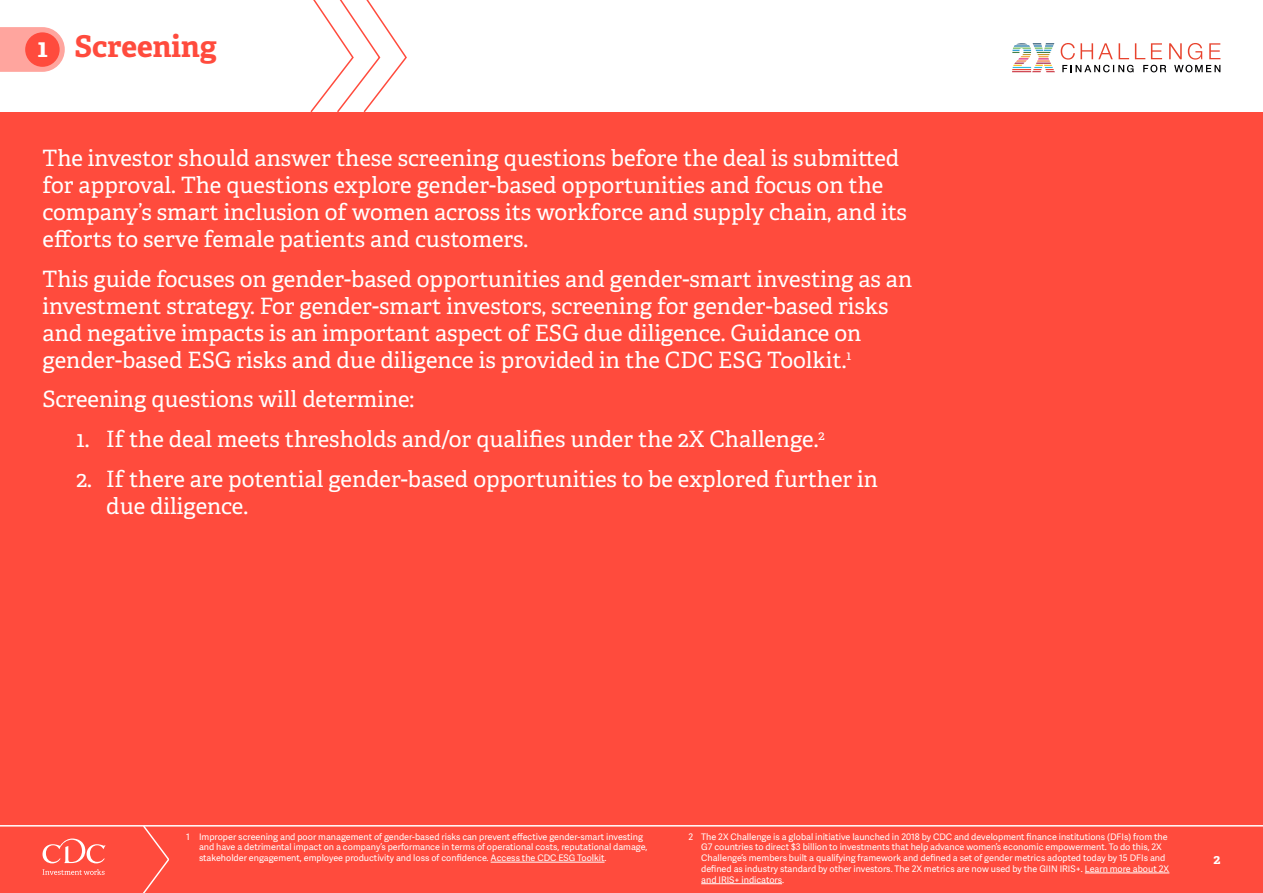
<style>
.page{position:relative;width:1263px;height:893px;background:#fff}
.page>*{position:absolute;margin:0;border:0;box-sizing:border-box;transform-origin:0 0}
.t1{font:700 30px "Adelle PE";color:#ff4b3d}
.t2{font:700 25.5px "Adelle PE";color:#fff}
.t3{font:22.5px/27px "Adelle PE";color:#fff}
.t4{font:700 13.5px "Adelle PE";color:#fff}
.t5{font:9px/10.8px "Adelle Sans";color:#fff}
</style>
<div class="page">
<div style="left:0;top:111px;width:1263px;height:782px;background:#ff4b3d"></div>
<svg style="left:0;top:825px;width:1263px;height:60px"></svg>
<svg style="left:43px;top:838px;width:62px;height:37px"></svg>
<svg style="left:309px;top:0;width:99px;height:112px"></svg>
<svg style="left:0;top:27px;width:65px;height:45px;background:#ffb0a9"></svg>
<div style="left:25px;top:32px;width:35px;height:35px;background:#ff4b3d;border-radius:50%"></div>
<hr style="left:491px;top:862px;width:113px;height:1px;background:#fff">
<hr style="left:1085px;top:873px;width:84px;height:1px;background:#fff">
<hr style="left:701px;top:883px;width:81px;height:1px;background:#fff">
<svg style="left:140px;top:825px;width:31px;height:68px"></svg>
<svg style="left:1061px;top:43px;width:159px;height:29px"></svg>
<svg style="left:1012px;top:43px;width:43px;height:29px"></svg>
<p class="t2" style="left:37px;top:29px;width:12px">1</p>
<h1 class="t1" style="left:74px;top:25px;width:144px">Screening</h1>
<p class="t3" style="left:43px;top:143px;width:866px">The investor should answer these screening questions before the deal is submitted for approval. The questions explore gender-based opportunities and focus on the company’s smart inclusion of women across its workforce and supply chain, and its efforts to serve female patients and customers.</p>
<p class="t3" style="left:43px;top:264px;width:871px">This guide focuses on gender-based opportunities and gender-smart investing as an investment strategy. For gender-smart investors, screening for gender-based risks and negative impacts is an important aspect of ESG due diligence. Guidance on gender-based ESG risks and due diligence is provided in the CDC ESG Toolkit.<sup>1</sup></p>
<p class="t3" style="left:43px;top:385px;width:373px">Screening questions will determine:</p>
<p class="t3" style="left:77px;top:425px;width:750px">1. If the deal meets thresholds and/or qualifies under the 2X Challenge.<sup>2</sup></p>
<p class="t3" style="left:106px;top:464px;width:773px;text-indent:-30px">2. If there are potential gender-based opportunities to be explored further in due diligence.</p>
<p class="t5" style="left:199px;top:831px;width:450px;text-indent:-13px">1 Improper screening and poor management of gender-based risks can prevent effective gender-smart investing and have a detrimental impact on a company’s performance in terms of operational costs, reputational damage, stakeholder engagement, employee productivity and loss of confidence. Access the CDC ESG Toolkit.</p>
<p class="t5" style="left:701px;top:831px;width:469px;text-indent:-13px">2 The 2X Challenge is a global initiative launched in 2018 by CDC and development finance institutions (DFIs) from the G7 countries to direct $3 billion to investments that help advance women’s economic empowerment. To do this, 2X Challenge’s members built a qualifying framework and defined a set of gender metrics adopted today by 15 DFIs and defined as industry standard by other investors. The 2X metrics are now used by the GIIN IRIS+. Learn more about 2X and IRIS+ indicators.</p>
<p class="t4" style="left:1213px;top:850px;width:9px">2</p>
</div>
